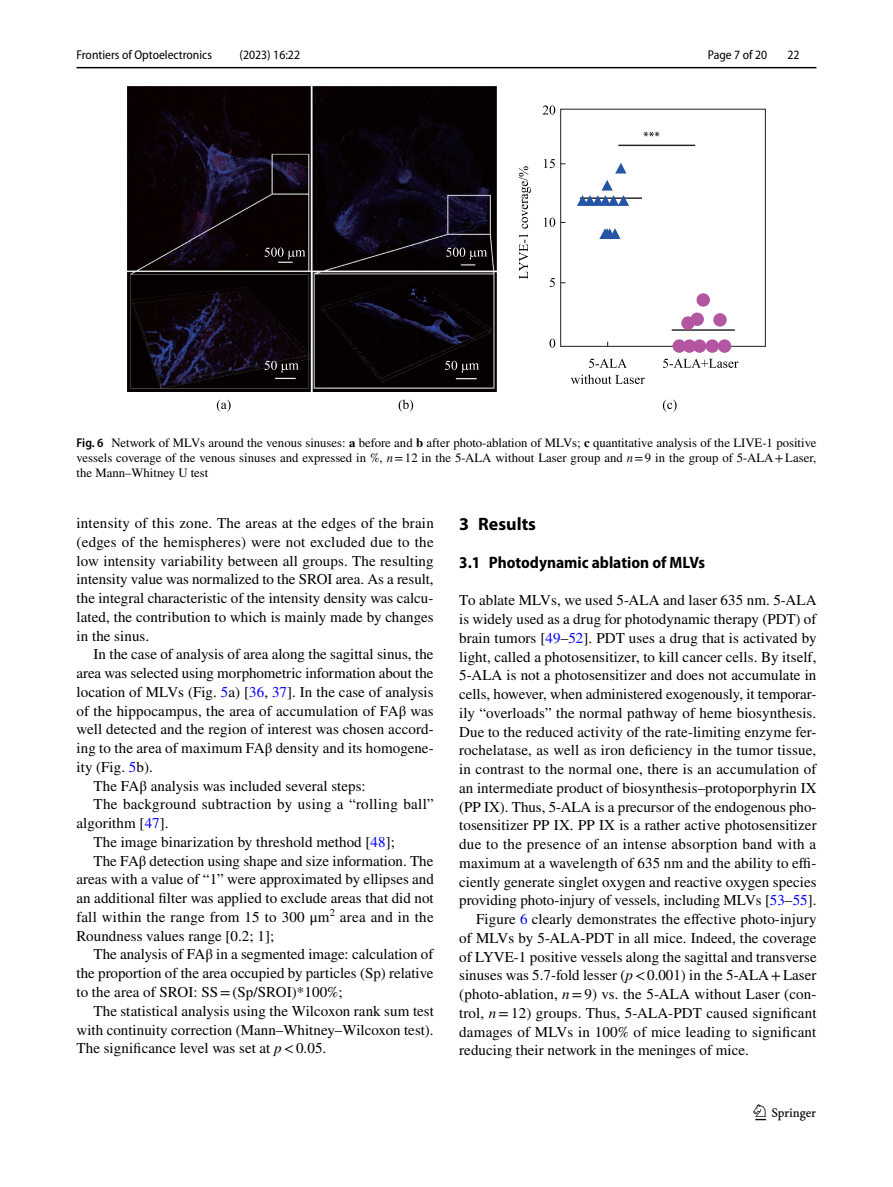
<style>
.page{position:relative;width:893px;height:1187px;background:#fff}
.page>*{position:absolute;margin:0;border:0;box-sizing:border-box;transform-origin:0 0}
.t1{font:22.5px "Springnew Regular 3";color:#000}
.t2{font:700 18px "Myriad Pro";color:#000}
.t3{font:700 semi-condensed 16.5px "Myriad Pro";color:#000}
.t4{font:15px/18.8px "STIX";letter-spacing:.005em;color:#000;text-align:justify}
.t5{font:12.75px/15px "STIX";color:#000;text-align:justify}
.t6{font:semi-condensed 12.75px "Myriad Pro";color:#000}
.s1{font-family:"Myriad Pro";font-weight:600;font-stretch:semi-condensed}
.s2{font-weight:700}
.s3{font-style:italic}
.s4{color:#00f}
</style>
<div class="page">
<hr style="left:77px;top:67px;width:739px;height:1px;background:#000">
<img style="left:127px;top:87px;width:370px;height:304px">
<svg style="left:265px;top:247px;width:40px;height:12px"></svg>
<svg style="left:446px;top:247px;width:41px;height:12px"></svg>
<svg style="left:445px;top:361px;width:34px;height:11px"></svg>
<svg style="left:265px;top:361px;width:34px;height:11px"></svg>
<svg style="left:519px;top:166px;width:12px;height:113px"></svg>
<div style="left:560px;top:109px;width:206px;height:238px;border:1px solid #231f20"></div>
<svg style="left:543px;top:105px;width:12px;height:10px"></svg>
<svg style="left:544px;top:159px;width:11px;height:9px"></svg>
<svg style="left:544px;top:217px;width:11px;height:10px"></svg>
<svg style="left:550px;top:278px;width:5px;height:9px"></svg>
<svg style="left:549px;top:338px;width:6px;height:10px"></svg>
<svg style="left:589px;top:358px;width:38px;height:10px"></svg>
<svg style="left:571px;top:374px;width:74px;height:10px"></svg>
<svg style="left:663px;top:358px;width:75px;height:10px"></svg>
<hr style="left:618px;top:145px;width:77px;height:1px;background:#231f20">
<hr style="left:580px;top:197px;width:62px;height:2px;background:#231f20">
<svg style="left:643px;top:132px;width:16px;height:4px"></svg>
<svg style="left:615px;top:163px;width:11px;height:10px"></svg>
<svg style="left:577px;top:180px;width:52px;height:26px"></svg>
<svg style="left:599px;top:228px;width:21px;height:11px"></svg>
<svg style="left:217px;top:399px;width:460px;height:13px"></svg>
<hr style="left:672px;top:329px;width:63px;height:2px;background:#231f20">
<div style="left:697px;top:293px;width:13px;height:14px;background:#b355a0;border-radius:50%"></div>
<div style="left:713px;top:313px;width:14px;height:13px;background:#b355a0;border-radius:50%"></div>
<div style="left:690px;top:312px;width:14px;height:14px;background:#b355a0;border-radius:50%"></div>
<div style="left:681px;top:316px;width:14px;height:14px;background:#b355a0;border-radius:50%"></div>
<div style="left:673px;top:339px;width:13px;height:14px;background:#b355a0;border-radius:50%"></div>
<div style="left:683px;top:339px;width:13px;height:14px;background:#b355a0;border-radius:50%"></div>
<div style="left:693px;top:339px;width:13px;height:14px;background:#b355a0;border-radius:50%"></div>
<div style="left:706px;top:339px;width:13px;height:14px;background:#b355a0;border-radius:50%"></div>
<div style="left:718px;top:339px;width:13px;height:14px;background:#b355a0;border-radius:50%"></div>
<p class="t6" style="left:77px;top:48px;width:137px">Frontiers of Optoelectronics</p>
<p class="t6" style="left:240px;top:48px;width:62px">(2023) 16:22</p>
<p class="t6" style="left:708px;top:48px;width:61px">Page 7 of 20</p>
<p class="t6" style="left:787px;top:48px;width:14px">22</p>
<p class="t5" style="left:77px;top:436px;width:741px"><span class="s1">Fig. 6</span> Network of MLVs around the venous sinuses: <span class="s2">a</span> before and <span class="s2">b</span> after photo-ablation of MLVs; <span class="s2">c</span> quantitative analysis of the LIVE-1 positive vessels coverage of the venous sinuses and expressed in %, <span class="s3">n</span>=12 in the 5-ALA without Laser group and <span class="s3">n</span>=9 in the group of 5-ALA+Laser, the Mann–Whitney U test</p>
<p class="t4" style="left:77px;top:514px;width:359px">intensity of this zone. The areas at the edges of the brain (edges of the hemispheres) were not excluded due to the low intensity variability between all groups. The resulting intensity value was normalized to the SROI area. As a result, the integral characteristic of the intensity density was calcu&shy;lated, the contribution to which is mainly made by changes in the sinus.</p>
<p class="t4" style="left:94px;top:646px;width:341px">In the case of analysis of area along the sagittal sinus, the</p>
<p class="t4" style="left:77px;top:664px;width:358px">area was selected using morphometric information about the</p>
<p class="t4" style="left:77px;top:683px;width:359px">location of MLVs (Fig. <span class="s4">5</span>a) [<span class="s4">36</span>, <span class="s4">37</span>]. In the case of analysis</p>
<p class="t4" style="left:77px;top:702px;width:359px">of the hippocampus, the area of accumulation of FAβ was</p>
<p class="t4" style="left:77px;top:721px;width:359px">well detected and the region of interest was chosen accord-</p>
<p class="t4" style="left:77px;top:739px;width:359px">ing to the area of maximum FAβ density and its homogene-</p>
<p class="t4" style="left:77px;top:758px;width:78px">ity (Fig. <span class="s4">5</span>b).</p>
<p class="t4" style="left:94px;top:777px;width:274px">The FAβ analysis was included several steps:</p>
<p class="t4" style="left:94px;top:796px;width:342px">The background subtraction by using a “rolling ball”</p>
<p class="t4" style="left:77px;top:814px;width:94px">algorithm [<span class="s4">47</span>].</p>
<p class="t4" style="left:94px;top:833px;width:303px">The image binarization by threshold method [<span class="s4">48</span>];</p>
<p class="t4" style="left:94px;top:852px;width:341px">The FAβ detection using shape and size information. The</p>
<p class="t4" style="left:77px;top:871px;width:359px">areas with a value of “1” were approximated by ellipses and</p>
<p class="t4" style="left:77px;top:889px;width:359px">an additional filter was applied to exclude areas that did not</p>
<p class="t4" style="left:77px;top:908px;width:359px">fall within the range from 15 to 300 μm<sup>2</sup> area and in the</p>
<p class="t4" style="left:77px;top:927px;width:199px">Roundness values range [0.2; 1];</p>
<p class="t4" style="left:94px;top:946px;width:341px">The analysis of FAβ in a segmented image: calculation of</p>
<p class="t4" style="left:77px;top:964px;width:358px">the proportion of the area occupied by particles (Sp) relative</p>
<p class="t4" style="left:77px;top:983px;width:268px">to the area of SROI: SS=(Sp/SROI)*100%;</p>
<p class="t4" style="left:94px;top:1002px;width:342px">The statistical analysis using the Wilcoxon rank sum test</p>
<p class="t4" style="left:77px;top:1021px;width:359px">with continuity correction (Mann–Whitney–Wilcoxon test).</p>
<p class="t4" style="left:77px;top:1039px;width:251px">The significance level was set at <span class="s3">p</span>&lt;0.05.</p>
<p class="t2" style="left:459px;top:512px;width:78px">3 Results</p>
<p class="t3" style="left:459px;top:553px;width:247px">3.1 Photodynamic ablation of MLVs</p>
<p class="t4" style="left:459px;top:591px;width:359px">To ablate MLVs, we used 5-ALA and laser 635 nm. 5-ALA</p>
<p class="t4" style="left:459px;top:610px;width:359px">is widely used as a drug for photodynamic therapy (PDT) of</p>
<p class="t4" style="left:459px;top:629px;width:359px">brain tumors [<span class="s4">49</span>–<span class="s4">52</span>]. PDT uses a drug that is activated by</p>
<p class="t4" style="left:459px;top:648px;width:359px">light, called a photosensitizer, to kill cancer cells. By itself,</p>
<p class="t4" style="left:459px;top:666px;width:359px">5-ALA is not a photosensitizer and does not accumulate in</p>
<p class="t4" style="left:459px;top:685px;width:359px">cells, however, when administered exogenously, it temporar-</p>
<p class="t4" style="left:459px;top:704px;width:359px">ily “overloads” the normal pathway of heme biosynthesis.</p>
<p class="t4" style="left:459px;top:723px;width:359px">Due to the reduced activity of the rate-limiting enzyme fer-</p>
<p class="t4" style="left:459px;top:741px;width:359px">rochelatase, as well as iron deficiency in the tumor tissue,</p>
<p class="t4" style="left:459px;top:760px;width:359px">in contrast to the normal one, there is an accumulation of</p>
<p class="t4" style="left:459px;top:779px;width:359px">an intermediate product of biosynthesis–protoporphyrin IX</p>
<p class="t4" style="left:459px;top:798px;width:359px">(PP IX). Thus, 5-ALA is a precursor of the endogenous pho-</p>
<p class="t4" style="left:459px;top:816px;width:359px">tosensitizer PP IX. PP IX is a rather active photosensitizer</p>
<p class="t4" style="left:459px;top:835px;width:358px">due to the presence of an intense absorption band with a</p>
<p class="t4" style="left:459px;top:854px;width:359px">maximum at a wavelength of 635 nm and the ability to effi-</p>
<p class="t4" style="left:459px;top:873px;width:359px">ciently generate singlet oxygen and reactive oxygen species</p>
<p class="t4" style="left:459px;top:891px;width:359px">providing photo-injury of vessels, including MLVs [<span class="s4">53</span>–<span class="s4">55</span>].</p>
<p class="t4" style="left:476px;top:910px;width:342px">Figure <span class="s4">6</span> clearly demonstrates the effective photo-injury</p>
<p class="t4" style="left:459px;top:929px;width:359px">of MLVs by 5-ALA-PDT in all mice. Indeed, the coverage</p>
<p class="t4" style="left:459px;top:948px;width:359px">of LYVE-1 positive vessels along the sagittal and transverse</p>
<p class="t4" style="left:459px;top:966px;width:359px">sinuses was 5.7-fold lesser (<span class="s3">p</span>&lt;0.001) in the 5-ALA+Laser</p>
<p class="t4" style="left:459px;top:985px;width:359px">(photo-ablation, <span class="s3">n</span>=9) vs. the 5-ALA without Laser (con-</p>
<p class="t4" style="left:459px;top:1004px;width:359px">trol, <span class="s3">n</span>=12) groups. Thus, 5-ALA-PDT caused significant</p>
<p class="t4" style="left:459px;top:1023px;width:359px">damages of MLVs in 100% of mice leading to significant</p>
<p class="t4" style="left:459px;top:1041px;width:291px">reducing their network in the meninges of mice.</p>
<h1 class="t1" style="left:755px;top:1104px;width:62px">1 3</h1>
</div>
